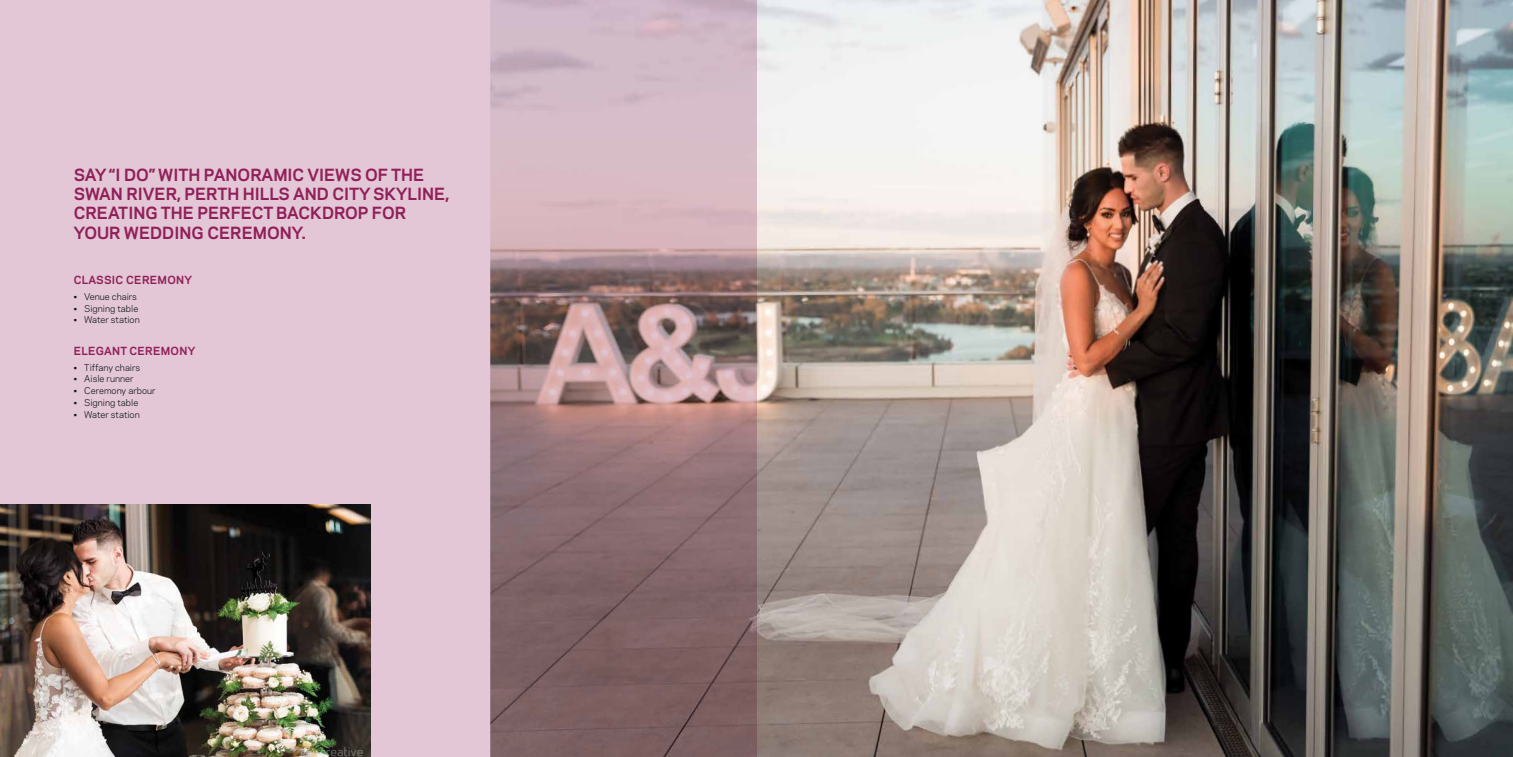
<style>
.page{position:relative;width:1513px;height:757px;background:#fff}
.page>*{position:absolute;margin:0;border:0;box-sizing:border-box;transform-origin:0 0}
.t1{font:700 15.75px/19.2px "Galaxie Polaris";color:#91205a}
.t2{font:700 10.5px "Galaxie Polaris";letter-spacing:.025em;color:#91205a}
.t3{font:8.75px "Galaxie Polaris";color:#141718}
</style>
<div class="page">
<div style="left:0;top:0;width:756px;height:756px;background:#e3c7d6"></div>
<img style="left:0;top:504px;width:370px;height:252px">
<img style="left:490px;top:0;width:1023px;height:756px">
<p class="t1" style="left:74px;top:164px;width:377px">SAY “I DO” WITH PANORAMIC VIEWS OF THE SWAN RIVER, PERTH HILLS AND CITY SKYLINE, CREATING THE PERFECT BACKDROP FOR YOUR WEDDING CEREMONY.</p>
<p class="t2" style="left:74px;top:272px;width:120px">CLASSIC CEREMONY</p>
<p class="t3" style="left:74px;top:290px;width:65px">• Venue chairs</p>
<p class="t3" style="left:74px;top:301px;width:66px">• Signing table</p>
<p class="t3" style="left:74px;top:313px;width:67px">• Water station</p>
<p class="t2" style="left:74px;top:343px;width:123px">ELEGANT CEREMONY</p>
<p class="t3" style="left:74px;top:360px;width:68px">• Tiffany chairs</p>
<p class="t3" style="left:74px;top:372px;width:61px">• Aisle runner</p>
<p class="t3" style="left:74px;top:384px;width:83px">• Ceremony arbour</p>
<p class="t3" style="left:74px;top:396px;width:66px">• Signing table</p>
<p class="t3" style="left:74px;top:408px;width:67px">• Water station</p>
</div>
